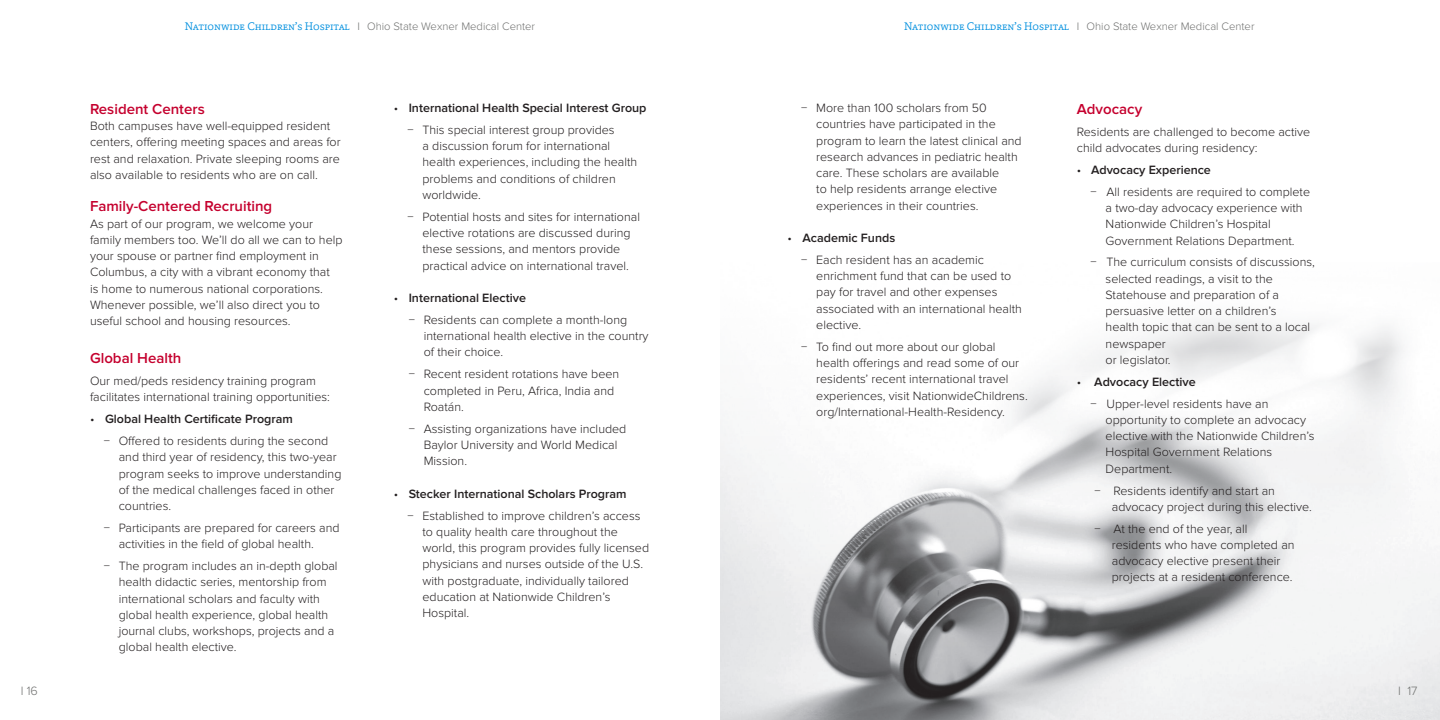
<style>
.page{position:relative;width:1440px;height:720px;background:#fff}
.page>*{position:absolute;margin:0;border:0;box-sizing:border-box;transform-origin:0 0}
.t1{font:600 15px "Proxima Nova";color:#c5002e}
.t2{font:300 12.5px/16.2px "Proxima Nova";color:#231f20}
.t3{font:600 12.5px "Proxima Nova";color:#231f20}
.t4{font:300 12.5px "Proxima Nova";color:#717271}
.t5{font:300 11.25px "Proxima Nova";color:#717271}
.s1{font-family:"Capita";color:#008fde}
.s2{font-weight:300}
</style>
<div class="page">
<img style="left:720px;top:319px;width:720px;height:401px">
<p class="t4" style="left:21px;top:684px;width:19px">I 16</p>
<p class="t5" style="left:185px;top:20px;width:352px"><span class="s1">Nationwide Children’s Hospital</span> I Ohio State Wexner Medical Center</p>
<p class="t5" style="left:904px;top:20px;width:352px"><span class="s1">Nationwide Children’s Hospital</span> I Ohio State Wexner Medical Center</p>
<p class="t1" style="left:90px;top:100px;width:116px">Resident Centers</p>
<p class="t2" style="left:90px;top:118px;width:252px">Both campuses have well-equipped resident centers, offering meeting spaces and areas for rest and relaxation. Private sleeping rooms are also available to residents who are on call.</p>
<p class="t1" style="left:90px;top:198px;width:184px">Family-Centered Recruiting</p>
<p class="t2" style="left:90px;top:216px;width:254px">As part of our program, we welcome your family members too. We’ll do all we can to help your spouse or partner find employment in Columbus, a city with a vibrant economy that<br>is home to numerous national corporations.<br>Whenever possible, we’ll also direct you to useful school and housing resources.</p>
<p class="t1" style="left:90px;top:350px;width:93px">Global Health</p>
<p class="t2" style="left:90px;top:373px;width:241px">Our med/peds residency training program facilitates international training opportunities:</p>
<p class="t3" style="left:90px;top:412px;width:204px"><span class="s2">•</span> Global Health Certificate Program</p>
<p class="t2" style="left:119px;top:433px;width:224px;text-indent:-15px">− Offered to residents during the second and third year of residency, this two-year program seeks to improve understanding of the medical challenges faced in other countries.</p>
<p class="t2" style="left:119px;top:520px;width:222px;text-indent:-15px">− Participants are prepared for careers and activities in the field of global health.</p>
<p class="t2" style="left:119px;top:558px;width:220px;text-indent:-15px">− The program includes an in-depth global health didactic series, mentorship from international scholars and faculty with global health experience, global health journal clubs, workshops, projects and a global health elective.</p>
<p class="t3" style="left:394px;top:101px;width:254px"><span class="s2">•</span> International Health Special Interest Group</p>
<p class="t2" style="left:422px;top:122px;width:216px;text-indent:-15px">− This special interest group provides<br>a discussion forum for international health experiences, including the health problems and conditions of children worldwide.</p>
<p class="t2" style="left:408px;top:209px;width:234px;text-align:center">− Potential hosts and sites for international elective rotations are discussed during these sessions, and mentors provide practical advice on international travel.</p>
<p class="t3" style="left:394px;top:291px;width:134px"><span class="s2">•</span> International Elective</p>
<p class="t2" style="left:424px;top:312px;width:226px;text-indent:-15px">− Residents can complete a month-long international health elective in the country of their choice.</p>
<p class="t2" style="left:424px;top:366px;width:197px;text-indent:-15px">− Recent resident rotations have been completed in Peru, Africa, India and<br>Roatán.</p>
<p class="t2" style="left:424px;top:421px;width:204px;text-indent:-15px">− Assisting organizations have included<br>Baylor University and World Medical<br>Mission.</p>
<p class="t3" style="left:394px;top:486px;width:234px"><span class="s2">•</span> Stecker International Scholars Program</p>
<p class="t2" style="left:422px;top:507px;width:228px;text-indent:-15px">− Established to improve children’s access to quality health care throughout the world, this program provides fully licensed physicians and nurses outside of the U.S. with postgraduate, individually tailored education at Nationwide Children’s Hospital.</p>
<p class="t2" style="left:816px;top:100px;width:207px;text-indent:-15px">− More than 100 scholars from 50 countries have participated in the program to learn the latest clinical and research advances in pediatric health care. These scholars are available<br>to help residents arrange elective experiences in their countries.</p>
<p class="t3" style="left:788px;top:231px;width:109px"><span class="s2">•</span> Academic Funds</p>
<p class="t2" style="left:816px;top:252px;width:207px;text-indent:-15px">− Each resident has an academic enrichment fund that can be used to pay for travel and other expenses associated with an international health elective.</p>
<p class="t2" style="left:816px;top:339px;width:213px;text-indent:-15px">− To find out more about our global health offerings and read some of our residents’ recent international travel experiences, visit NationwideChildrens. org/International-Health-Residency.</p>
<p class="t1" style="left:1077px;top:100px;width:67px">Advocacy</p>
<p class="t2" style="left:1077px;top:124px;width:235px">Residents are challenged to become active child advocates during residency:</p>
<p class="t3" style="left:1077px;top:163px;width:136px"><span class="s2">•</span> Advocacy Experience</p>
<p class="t2" style="left:1106px;top:184px;width:206px;text-indent:-15px">− All residents are required to complete a two-day advocacy experience with Nationwide Children’s Hospital Government Relations Department.</p>
<p class="t2" style="left:1106px;top:254px;width:211px;text-indent:-15px">− The curriculum consists of discussions, selected readings, a visit to the<br>Statehouse and preparation of a persuasive letter on a children’s<br>health topic that can be sent to a local newspaper<br>or legislator.</p>
<p class="t3" style="left:1077px;top:375px;width:120px"><span class="s2">•</span> Advocacy Elective</p>
<p class="t2" style="left:1106px;top:396px;width:210px;text-indent:-15px">− Upper-level residents have an opportunity to complete an advocacy elective with the Nationwide Children’s<br>Hospital Government Relations<br>Department.</p>
<p class="t2" style="left:1112px;top:482px;width:202px;text-indent:-18px">− Residents identify and start an advocacy project during this elective.</p>
<p class="t2" style="left:1112px;top:521px;width:184px;text-indent:-18px">− At the end of the year, all residents who have completed an advocacy elective present their projects at a resident conference.</p>
<p class="t4" style="left:1398px;top:684px;width:21px">I 17</p>
</div>
